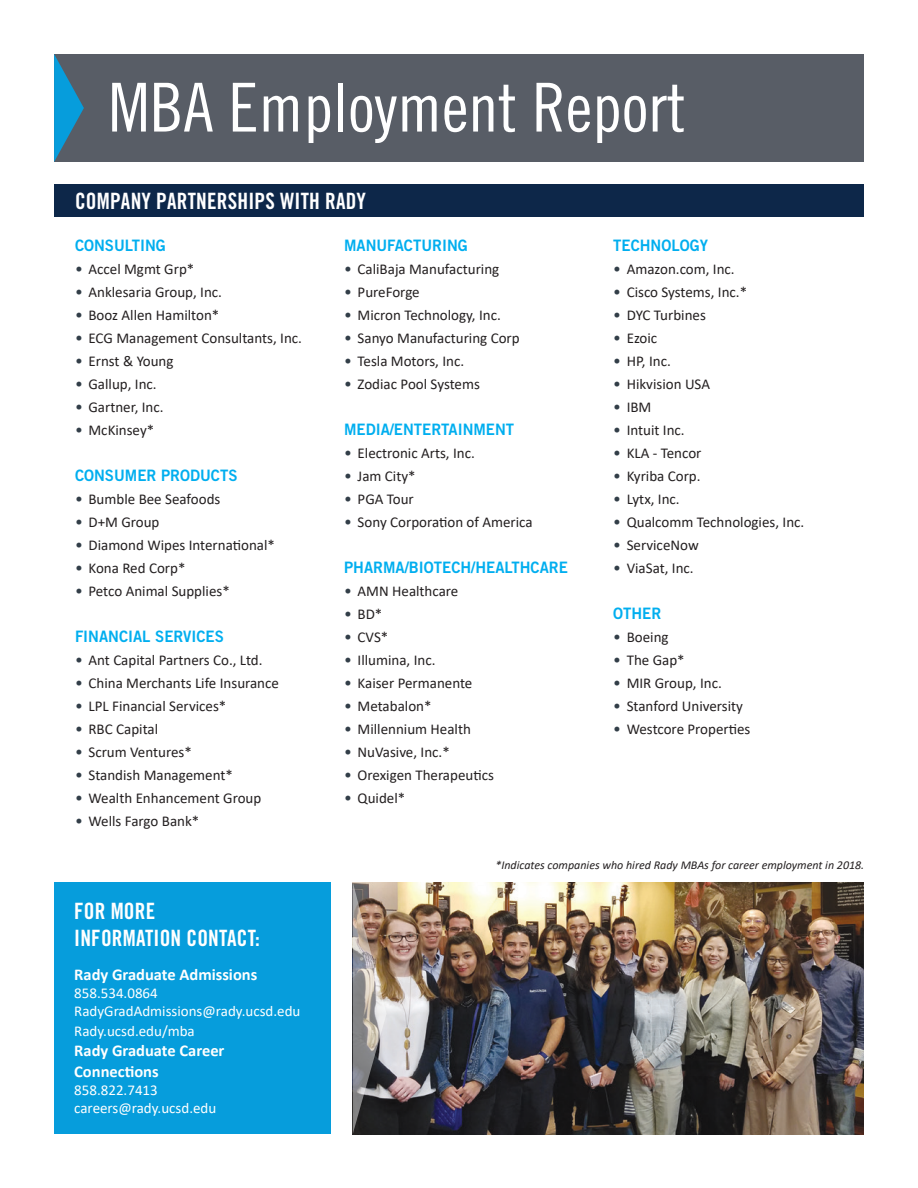
<style>
.page{position:relative;width:918px;height:1188px;background:#fff}
.page>*{position:absolute;margin:0;border:0;box-sizing:border-box;transform-origin:0 0}
.t1{font:67.5px "Trade Gothic Cond Eighteen";color:#fff}
.t2{font:22.5px/27px "Trade Gothic Bold Cond Twenty";letter-spacing:.01em;color:#fff;scale:.95 1}
.t3{font:700 16.5px/21.6px "Calibri";color:#fff}
.t4{font:15.75px "Trade Gothic Bold Two";color:#00aeef;scale:.95 1}
.t5{font:15px "Calibri";color:#231f20}
.t6{font:15px/18px "Calibri";color:#fff}
.t7{font:italic 12px "Calibri";color:#231f20}
.s1{font-size:15.75px;color:#323e48}
</style>
<div class="page">
<div style="left:54px;top:54px;width:810px;height:108px;background:#585d66"></div>
<svg style="left:54px;top:54px;width:30px;height:108px"></svg>
<img style="left:387px;top:882px;width:477px;height:252px">
<img style="left:353px;top:882px;width:34px;height:252px">
<div style="left:54px;top:184px;width:810px;height:32px;background:#0d2749"></div>
<div style="left:54px;top:882px;width:276px;height:251px;background:#069ddc"></div>
<h1 class="t1" style="left:108px;top:67px;width:579px">MBA Employment Report</h1>
<h2 class="t2" style="left:75px;top:187px;width:308px">COMPANY PARTNERSHIPS WITH RADY</h2>
<p class="t4" style="left:75px;top:236px;width:97px">CONSULTING</p>
<p class="t5" style="left:75px;top:259px;width:121px"><span class="s1">•</span> Accel Mgmt Grp*</p>
<p class="t5" style="left:75px;top:282px;width:149px"><span class="s1">•</span> Anklesaria Group, Inc.</p>
<p class="t5" style="left:75px;top:305px;width:146px"><span class="s1">•</span> Booz Allen Hamilton*</p>
<p class="t5" style="left:75px;top:328px;width:229px"><span class="s1">•</span> ECG Management Consultants, Inc.</p>
<p class="t5" style="left:75px;top:351px;width:100px"><span class="s1">•</span> Ernst &amp; Young</p>
<p class="t5" style="left:75px;top:374px;width:83px"><span class="s1">•</span> Gallup, Inc.</p>
<p class="t5" style="left:75px;top:397px;width:90px"><span class="s1">•</span> Gartner, Inc.</p>
<p class="t5" style="left:75px;top:420px;width:81px"><span class="s1">•</span> McKinsey*</p>
<p class="t4" style="left:75px;top:466px;width:173px">CONSUMER PRODUCTS</p>
<p class="t5" style="left:75px;top:489px;width:147px"><span class="s1">•</span> Bumble Bee Seafoods</p>
<p class="t5" style="left:75px;top:512px;width:86px"><span class="s1">•</span> D+M Group</p>
<p class="t5" style="left:75px;top:535px;width:202px"><span class="s1">•</span> Diamond Wipes International*</p>
<p class="t5" style="left:75px;top:558px;width:112px"><span class="s1">•</span> Kona Red Corp*</p>
<p class="t5" style="left:75px;top:581px;width:156px"><span class="s1">•</span> Petco Animal Supplies*</p>
<p class="t4" style="left:75px;top:627px;width:158px">FINANCIAL SERVICES</p>
<p class="t5" style="left:75px;top:650px;width:189px"><span class="s1">•</span> Ant Capital Partners Co., Ltd.</p>
<p class="t5" style="left:75px;top:672px;width:206px"><span class="s1">•</span> China Merchants Life Insurance</p>
<p class="t5" style="left:75px;top:695px;width:153px"><span class="s1">•</span> LPL Financial Services*</p>
<p class="t5" style="left:75px;top:718px;width:85px"><span class="s1">•</span> RBC Capital</p>
<p class="t5" style="left:75px;top:741px;width:118px"><span class="s1">•</span> Scrum Ventures*</p>
<p class="t5" style="left:75px;top:764px;width:159px"><span class="s1">•</span> Standish Management*</p>
<p class="t5" style="left:75px;top:787px;width:188px"><span class="s1">•</span> Wealth Enhancement Group</p>
<p class="t5" style="left:75px;top:810px;width:126px"><span class="s1">•</span> Wells Fargo Bank*</p>
<p class="t4" style="left:344px;top:236px;width:132px">MANUFACTURING</p>
<p class="t5" style="left:344px;top:259px;width:157px"><span class="s1">•</span> CaliBaja Manufacturing</p>
<p class="t5" style="left:344px;top:282px;width:77px"><span class="s1">•</span> PureForge</p>
<p class="t5" style="left:344px;top:305px;width:158px"><span class="s1">•</span> Micron Technology, Inc.</p>
<p class="t5" style="left:344px;top:328px;width:177px"><span class="s1">•</span> Sanyo Manufacturing Corp</p>
<p class="t5" style="left:344px;top:351px;width:122px"><span class="s1">•</span> Tesla Motors, Inc.</p>
<p class="t5" style="left:344px;top:374px;width:137px"><span class="s1">•</span> Zodiac Pool Systems</p>
<p class="t4" style="left:344px;top:420px;width:181px">MEDIA/ENTERTAINMENT</p>
<p class="t5" style="left:344px;top:443px;width:132px"><span class="s1">•</span> Electronic Arts, Inc.</p>
<p class="t5" style="left:344px;top:466px;width:73px"><span class="s1">•</span> Jam City*</p>
<p class="t5" style="left:344px;top:489px;width:71px"><span class="s1">•</span> PGA Tour</p>
<p class="t5" style="left:344px;top:512px;width:190px"><span class="s1">•</span> Sony Corporation of America</p>
<p class="t4" style="left:344px;top:558px;width:237px">PHARMA/BIOTECH/HEALTHCARE</p>
<p class="t5" style="left:344px;top:581px;width:116px"><span class="s1">•</span> AMN Healthcare</p>
<p class="t5" style="left:344px;top:604px;width:40px"><span class="s1">•</span> BD*</p>
<p class="t5" style="left:344px;top:627px;width:46px"><span class="s1">•</span> CVS*</p>
<p class="t5" style="left:344px;top:650px;width:93px"><span class="s1">•</span> Illumina, Inc.</p>
<p class="t5" style="left:344px;top:672px;width:130px"><span class="s1">•</span> Kaiser Permanente</p>
<p class="t5" style="left:344px;top:695px;width:89px"><span class="s1">•</span> Metabalon*</p>
<p class="t5" style="left:344px;top:718px;width:128px"><span class="s1">•</span> Millennium Health</p>
<p class="t5" style="left:344px;top:741px;width:107px"><span class="s1">•</span> NuVasive, Inc.*</p>
<p class="t5" style="left:344px;top:764px;width:151px"><span class="s1">•</span> Orexigen Therapeutics</p>
<p class="t5" style="left:344px;top:787px;width:63px"><span class="s1">•</span> Quidel*</p>
<p class="t4" style="left:613px;top:236px;width:101px">TECHNOLOGY</p>
<p class="t5" style="left:613px;top:259px;width:123px"><span class="s1">•</span> Amazon.com, Inc.</p>
<p class="t5" style="left:613px;top:282px;width:135px"><span class="s1">•</span> Cisco Systems, Inc.*</p>
<p class="t5" style="left:613px;top:305px;width:94px"><span class="s1">•</span> DYC Turbines</p>
<p class="t5" style="left:613px;top:328px;width:46px"><span class="s1">•</span> Ezoic</p>
<p class="t5" style="left:613px;top:351px;width:59px"><span class="s1">•</span> HP, Inc.</p>
<p class="t5" style="left:613px;top:374px;width:98px"><span class="s1">•</span> Hikvision USA</p>
<p class="t5" style="left:613px;top:397px;width:40px"><span class="s1">•</span> IBM</p>
<p class="t5" style="left:613px;top:420px;width:73px"><span class="s1">•</span> Intuit Inc.</p>
<p class="t5" style="left:613px;top:443px;width:90px"><span class="s1">•</span> KLA - Tencor</p>
<p class="t5" style="left:613px;top:466px;width:89px"><span class="s1">•</span> Kyriba Corp.</p>
<p class="t5" style="left:613px;top:489px;width:68px"><span class="s1">•</span> Lytx, Inc.</p>
<p class="t5" style="left:613px;top:512px;width:193px"><span class="s1">•</span> Qualcomm Technologies, Inc.</p>
<p class="t5" style="left:613px;top:535px;width:87px"><span class="s1">•</span> ServiceNow</p>
<p class="t5" style="left:613px;top:558px;width:82px"><span class="s1">•</span> ViaSat, Inc.</p>
<p class="t4" style="left:613px;top:604px;width:52px">OTHER</p>
<p class="t5" style="left:613px;top:627px;width:57px"><span class="s1">•</span> Boeing</p>
<p class="t5" style="left:613px;top:650px;width:73px"><span class="s1">•</span> The Gap*</p>
<p class="t5" style="left:613px;top:672px;width:110px"><span class="s1">•</span> MIR Group, Inc.</p>
<p class="t5" style="left:613px;top:695px;width:131px"><span class="s1">•</span> Stanford University</p>
<p class="t5" style="left:613px;top:718px;width:139px"><span class="s1">•</span> Westcore Properties</p>
<h2 class="t2" style="left:74px;top:898px;width:197px">FOR MORE<br>INFORMATION CONTACT:</h2>
<p class="t3" style="left:74px;top:964px;width:185px">Rady Graduate Admissions</p>
<p class="t6" style="left:74px;top:984px;width:228px">858.534.0864<br>RadyGradAdmissions@rady.ucsd.edu</p>
<p class="t6" style="left:74px;top:1021px;width:122px">Rady.ucsd.edu/mba</p>
<p class="t3" style="left:74px;top:1039px;width:152px">Rady Graduate Career<br>Connections</p>
<p class="t6" style="left:74px;top:1081px;width:144px">858.822.7413 careers@rady.ucsd.edu</p>
<p class="t7" style="left:495px;top:856px;width:370px">*Indicates companies who hired Rady MBAs for career employment in 2018.</p>
</div>
